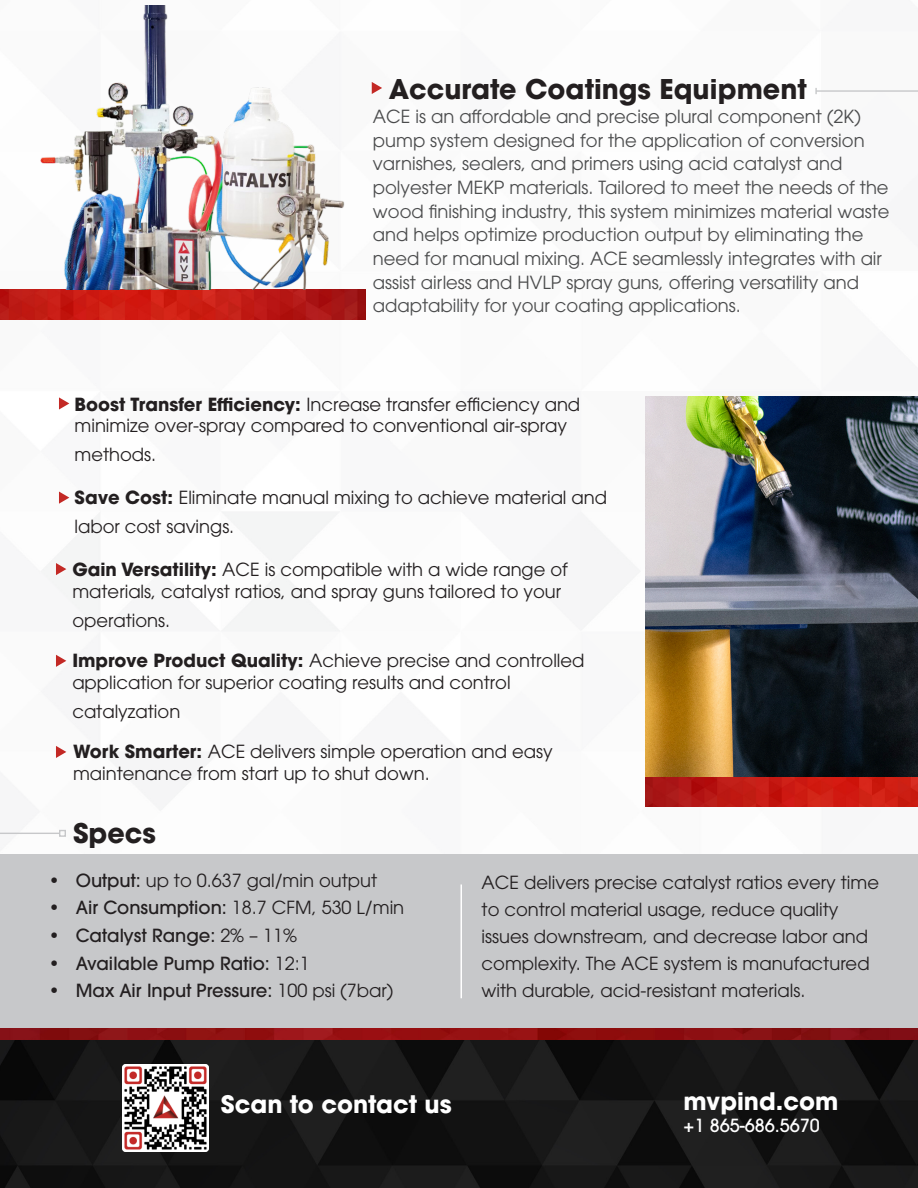
<style>
.page{position:relative;width:918px;height:1188px;background:#fff}
.page>*{position:absolute;margin:0;border:0;box-sizing:border-box;transform-origin:0 0}
.t1{font:700 27px "ITC Avant Garde Pro";color:#231f20}
.t2{font:700 24px "ITC Avant Garde Pro";color:#fff}
.t3{font:18px/21.6px "ITC Avant Garde Pro";color:#231f20}
.t4{font:18px/23.7px "ITC Avant Garde Pro";color:#4b4c4d}
.t5{font:500 18px "ITC Avant Garde Pro";color:#231f20}
.t6{font:500 18px "ITC Avant Garde Pro";color:#fff}
.s1{font-weight:700}
.s2{font-weight:500}
.s3{font-weight:400}
</style>
<div class="page">
<img style="left:0;top:5px;width:918px;height:837px">
<img style="left:0;top:1028px;width:918px;height:13px">
<img style="left:0;top:1041px;width:918px;height:147px">
<hr style="left:816px;top:90px;width:102px;height:2px;background:#c7c8ca">
<div style="left:0;top:854px;width:918px;height:174px;background:#c7c8ca"></div>
<div style="left:362px;top:74px;width:28px;height:28px;background:#fff"></div>
<svg style="left:372px;top:82px;width:10px;height:12px"></svg>
<img style="left:0;top:6px;width:365px;height:314px">
<div style="left:49px;top:389px;width:29px;height:29px;background:#fff"></div>
<svg style="left:59px;top:397px;width:10px;height:13px"></svg>
<div style="left:49px;top:483px;width:29px;height:29px;background:#fff"></div>
<svg style="left:59px;top:492px;width:10px;height:12px"></svg>
<div style="left:46px;top:555px;width:29px;height:28px;background:#f4f5f5"></div>
<svg style="left:56px;top:563px;width:10px;height:12px"></svg>
<div style="left:46px;top:647px;width:29px;height:28px;background:#fff"></div>
<svg style="left:56px;top:655px;width:10px;height:12px"></svg>
<div style="left:46px;top:738px;width:29px;height:28px;background:#fff"></div>
<svg style="left:56px;top:746px;width:10px;height:12px"></svg>
<img style="left:123px;top:1065px;width:85px;height:87px">
<img style="left:645px;top:397px;width:273px;height:410px">
<hr style="left:0;top:833px;width:60px;height:1px;background:#c7c8ca">
<div style="left:59px;top:830px;width:7px;height:7px;border:1px solid #c7c8ca"></div>
<hr style="left:460px;top:884px;width:2px;height:114px;background:#fff">
<p class="t1" style="left:389px;top:71px;width:420px">Accurate Coatings Equipment</p>
<p class="t4" style="left:373px;top:105px;width:518px">ACE is an affordable and precise plural component (2K) pump system designed for the application of conversion varnishes, sealers, and primers using acid catalyst and polyester MEKP materials. Tailored to meet the needs of the wood finishing industry, this system minimizes material waste and helps optimize production output by eliminating the need for manual mixing. ACE seamlessly integrates with air assist airless and HVLP spray guns, offering versatility and adaptability for your coating applications.</p>
<p class="t3" style="left:75px;top:393px;width:507px"><span class="s1">Boost Transfer Efficiency:</span> Increase transfer efficiency and minimize over-spray compared to conventional air-spray</p>
<p class="t3" style="left:75px;top:443px;width:83px">methods.</p>
<p class="t3" style="left:75px;top:483px;width:534px;line-height:28.8px"><span class="s1">Save Cost:</span> Eliminate manual mixing to achieve material and labor cost savings.</p>
<p class="t3" style="left:72px;top:559px;width:497px"><span class="s1">Gain Versatility:</span> ACE is compatible with a wide range of materials, catalyst ratios, and spray guns tailored to your</p>
<p class="t3" style="left:72px;top:609px;width:99px">operations.</p>
<p class="t3" style="left:72px;top:650px;width:514px"><span class="s1">Improve Product Quality:</span> Achieve precise and controlled application for superior coating results and control</p>
<p class="t3" style="left:72px;top:700px;width:110px">catalyzation</p>
<p class="t3" style="left:73px;top:741px;width:481px"><span class="s1">Work Smarter:</span> ACE delivers simple operation and easy maintenance from start up to shut down.</p>
<p class="t1" style="left:73px;top:815px;width:84px">Specs</p>
<p class="t3" style="left:49px;top:869px;width:330px"><span class="s2">• Output:</span> up to 0.637 gal/min output</p>
<p class="t5" style="left:49px;top:896px;width:357px">• Air Consumption: <span class="s3">18.7 CFM, 530 L/min</span></p>
<p class="t5" style="left:49px;top:924px;width:250px">• Catalyst Range: <span class="s3">2% – 11%</span></p>
<p class="t5" style="left:49px;top:951px;width:262px">• Available Pump Ratio: <span class="s3">12:1</span></p>
<p class="t5" style="left:49px;top:979px;width:346px">• Max Air Input Pressure: <span class="s3">100 psi (7bar)</span></p>
<p class="t3" style="left:482px;top:869px;width:399px;line-height:27px">ACE delivers precise catalyst ratios every time to control material usage, reduce quality issues downstream, and decrease labor and complexity. The ACE system is manufactured with durable, acid-resistant materials.</p>
<p class="t2" style="left:221px;top:1088px;width:233px">Scan to contact us</p>
<p class="t2" style="left:684px;top:1085px;width:156px">mvpind.com</p>
<p class="t6" style="left:684px;top:1114px;width:138px">+1 865-686.5670</p>
</div>
